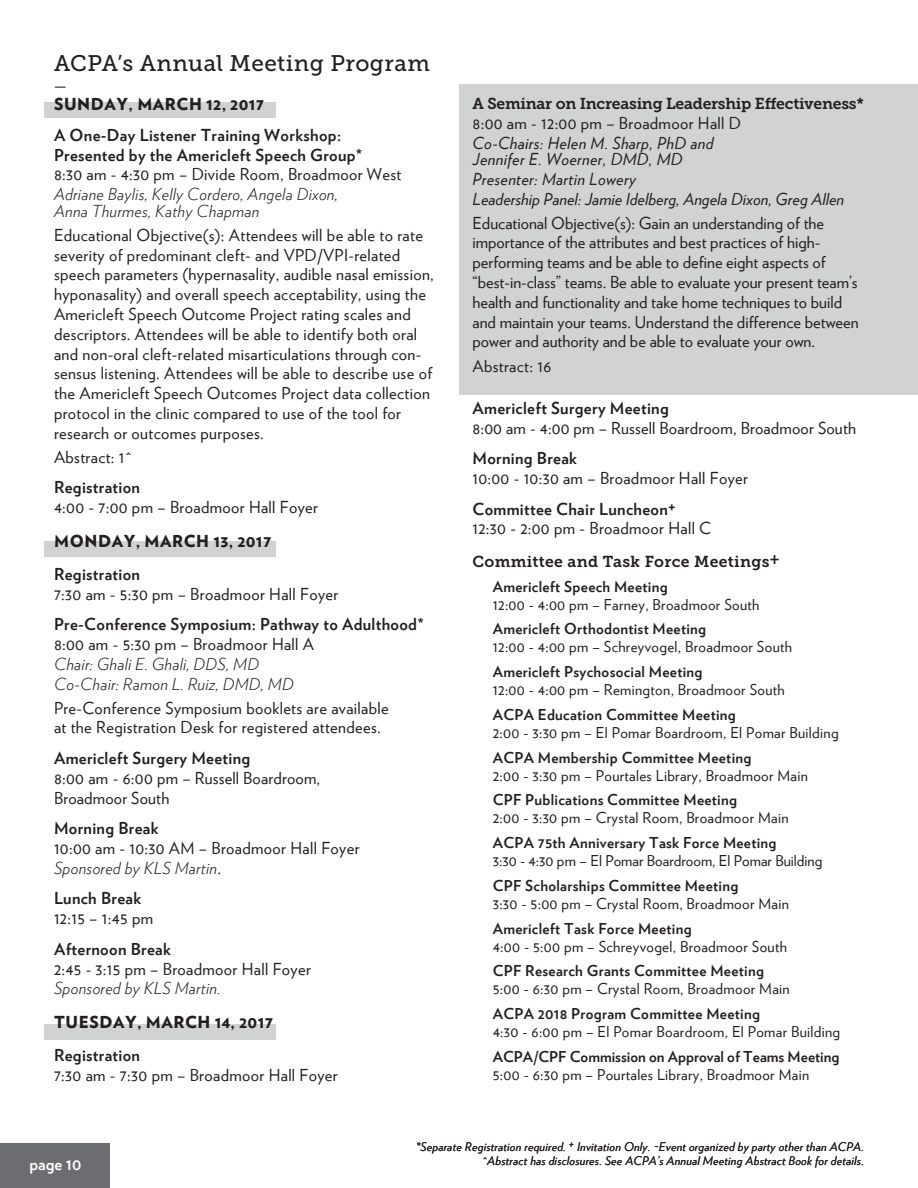
<style>
.page{position:relative;width:918px;height:1188px;background:#fff}
.page>*{position:absolute;margin:0;border:0;box-sizing:border-box;transform-origin:0 0}
.t1{font:22.5px "Museo Slab 500";letter-spacing:.02em;color:#231f20}
.t2{font:16.5px/19.8px "Verlag";letter-spacing:.02em;color:#231f20}
.t3{font:16.5px/19.8px "Verlag";color:#231f20}
.t4{font:700 16.5px/19.8px "Verlag";letter-spacing:.02em;color:#231f20}
.t5{font:italic 300 16.5px/16.5px "Verlag";letter-spacing:.02em;color:#231f20}
.t6{font:italic 16.5px/19.8px "Verlag";color:#231f20}
.t7{font:900 16.5px "Verlag";letter-spacing:.035em;color:#231f20}
.t8{font:italic 16.5px/16.5px "Verlag";letter-spacing:.02em;color:#231f20}
.t9{font:700 16.5px "Verlag";color:#fff}
.t10{font:15.75px "Museo Slab 700";letter-spacing:-.015em;color:#231f20}
.t11{font:15.75px "Museo Slab 700";letter-spacing:.02em;color:#231f20}
.t12{font:15px "Verlag";letter-spacing:.02em;color:#231f20}
.t13{font:700 15px "Verlag";letter-spacing:.02em;color:#231f20}
.t14{font:15px "Verlag";color:#231f20}
.t15{font:700 15px "Verlag";color:#231f20}
.t16{font:italic 12px/14.4px "Verlag";letter-spacing:.02em;color:#231f20;text-align:right}
.s1{font-weight:300;font-style:italic}
</style>
<div class="page">
<div style="left:0;top:1143px;width:110px;height:45px;background:#6c6d70"></div>
<div style="left:44px;top:542px;width:232px;height:15px;background:#d1d2d4"></div>
<div style="left:44px;top:1024px;width:232px;height:16px;background:#d1d2d4"></div>
<div style="left:44px;top:103px;width:232px;height:15px;background:#d1d2d4"></div>
<div style="left:459px;top:85px;width:459px;height:310px;background:#d1d2d4"></div>
<h1 class="t1" style="left:54px;top:51px;width:377px">ACPA’s Annual Meeting Program</h1>
<p class="t2" style="left:54px;top:74px;width:14px">—</p>
<p class="t7" style="left:54px;top:91px;width:211px">SUNDAY, MARCH 12, 2017</p>
<p class="t4" style="left:54px;top:124px;width:310px">A One-Day Listener Training Workshop:<br>Presented by the Americleft Speech Group*</p>
<p class="t2" style="left:54px;top:164px;width:349px">8:30 am - 4:30 pm – Divide Room, Broadmoor West</p>
<p class="t5" style="left:54px;top:185px;width:285px">Adriane Baylis, Kelly Cordero, Angela Dixon,<br>Anna Thurmes, Kathy Chapman</p>
<p class="t2" style="left:54px;top:224px;width:381px">Educational Objective(s): Attendees will be able to rate severity of predominant cleft- and VPD/VPI-related speech parameters (hypernasality, audible nasal emission, hyponasality) and overall speech acceptability, using the Americleft Speech Outcome Project rating scales and descriptors. Attendees will be able to identify both oral and non-oral cleft-related misarticulations through con&shy;sensus listening. Attendees will be able to describe use of the Americleft Speech Outcomes Project data collection protocol in the clinic compared to use of the tool for research or outcomes purposes.</p>
<p class="t2" style="left:54px;top:446px;width:80px">Abstract: 1^</p>
<p class="t4" style="left:54px;top:477px;width:88px">Registration</p>
<p class="t2" style="left:54px;top:497px;width:266px">4:00 - 7:00 pm – Broadmoor Hall Foyer</p>
<p class="t7" style="left:54px;top:527px;width:219px">MONDAY, MARCH 13, 2017</p>
<p class="t4" style="left:54px;top:563px;width:88px">Registration</p>
<p class="t2" style="left:54px;top:583px;width:286px">7:30 am - 5:30 pm – Broadmoor Hall Foyer</p>
<p class="t4" style="left:54px;top:614px;width:371px">Pre-Conference Symposium: Pathway to Adulthood*</p>
<p class="t2" style="left:54px;top:633px;width:262px">8:00 am - 5:30 pm – Broadmoor Hall A</p>
<p class="t5" style="left:54px;top:653px;width:241px;line-height:19.8px">Chair: Ghali E. Ghali, DDS, MD<br>Co-Chair: Ramon L. Ruiz, DMD, MD</p>
<p class="t2" style="left:54px;top:697px;width:336px">Pre-Conference Symposium booklets are available at the Registration Desk for registered attendees.</p>
<p class="t4" style="left:54px;top:747px;width:198px">Americleft Surgery Meeting</p>
<p class="t2" style="left:54px;top:767px;width:268px">8:00 am - 6:00 pm – Russell Boardroom,<br>Broadmoor South</p>
<p class="t4" style="left:54px;top:818px;width:106px">Morning Break</p>
<p class="t2" style="left:54px;top:837px;width:307px">10:00 am - 10:30 AM – Broadmoor Hall Foyer<br><span class="s1">Sponsored by KLS Martin</span>.</p>
<p class="t4" style="left:54px;top:888px;width:89px">Lunch Break</p>
<p class="t2" style="left:54px;top:908px;width:101px">12:15 – 1:45 pm</p>
<p class="t4" style="left:54px;top:938px;width:119px">Afternoon Break</p>
<p class="t2" style="left:54px;top:958px;width:258px">2:45 - 3:15 pm – Broadmoor Hall Foyer</p>
<p class="t5" style="left:54px;top:979px;width:168px">Sponsored by KLS Martin.</p>
<p class="t7" style="left:54px;top:1008px;width:220px">TUESDAY, MARCH 14, 2017</p>
<p class="t4" style="left:54px;top:1044px;width:88px">Registration</p>
<p class="t2" style="left:54px;top:1064px;width:285px">7:30 am - 7:30 pm – Broadmoor Hall Foyer</p>
<p class="t10" style="left:472px;top:95px;width:393px">A Seminar on Increasing Leadership Effectiveness*</p>
<p class="t2" style="left:472px;top:112px;width:270px">8:00 am - 12:00 pm – Broadmoor Hall D</p>
<p class="t8" style="left:472px;top:133px;width:242px">Co-Chairs: Helen M. Sharp, PhD and<br>Jennifer E. Woerner, DMD, MD</p>
<p class="t6" style="left:472px;top:168px;width:373px">Presenter: Martin Lowery<br>Leadership Panel: Jamie Idelberg, Angela Dixon, Greg Allen</p>
<p class="t3" style="left:472px;top:212px;width:388px">Educational Objective(s): Gain an understanding of the importance of the attributes and best practices of high&shy;performing teams and be able to define eight aspects of “best-in-class” teams. Be able to evaluate your present team’s health and functionality and take home techniques to build and maintain your teams. Understand the difference between power and authority and be able to evaluate your own.</p>
<p class="t2" style="left:472px;top:355px;width:80px">Abstract: 16</p>
<p class="t4" style="left:472px;top:397px;width:198px">Americleft Surgery Meeting</p>
<p class="t2" style="left:472px;top:417px;width:385px">8:00 am - 4:00 pm – Russell Boardroom, Broadmoor South</p>
<p class="t4" style="left:472px;top:448px;width:106px">Morning Break</p>
<p class="t2" style="left:472px;top:467px;width:277px">10:00 - 10:30 am – Broadmoor Hall Foyer</p>
<p class="t4" style="left:472px;top:498px;width:205px">Committee Chair Luncheon+</p>
<p class="t2" style="left:472px;top:518px;width:240px">12:30 - 2:00 pm - Broadmoor Hall C</p>
<p class="t11" style="left:472px;top:552px;width:309px">Committee and Task Force Meetings+</p>
<p class="t13" style="left:493px;top:574px;width:176px">Americleft Speech Meeting</p>
<p class="t12" style="left:493px;top:593px;width:268px">12:00 - 4:00 pm – Farney, Broadmoor South</p>
<p class="t13" style="left:493px;top:617px;width:215px">Americleft Orthodontist Meeting</p>
<p class="t12" style="left:493px;top:636px;width:301px">12:00 - 4:00 pm – Schreyvogel, Broadmoor South</p>
<p class="t13" style="left:493px;top:660px;width:211px">Americleft Psychosocial Meeting</p>
<p class="t12" style="left:493px;top:679px;width:294px">12:00 - 4:00 pm – Remington, Broadmoor South</p>
<p class="t13" style="left:493px;top:703px;width:245px">ACPA Education Committee Meeting</p>
<p class="t12" style="left:493px;top:721px;width:347px">2:00 - 3:30 pm – El Pomar Boardroom, El Pomar Building</p>
<p class="t13" style="left:493px;top:745px;width:260px">ACPA Membership Committee Meeting</p>
<p class="t12" style="left:493px;top:764px;width:317px">2:00 - 3:30 pm – Pourtales Library, Broadmoor Main</p>
<p class="t13" style="left:493px;top:788px;width:246px">CPF Publications Committee Meeting</p>
<p class="t12" style="left:493px;top:807px;width:297px">2:00 - 3:30 pm – Crystal Room, Broadmoor Main</p>
<p class="t13" style="left:493px;top:831px;width:285px">ACPA 75th Anniversary Task Force Meeting</p>
<p class="t14" style="left:493px;top:850px;width:331px">3:30 - 4:30 pm – El Pomar Boardroom, El Pomar Building</p>
<p class="t13" style="left:493px;top:874px;width:247px">CPF Scholarships Committee Meeting</p>
<p class="t12" style="left:493px;top:892px;width:298px">3:30 - 5:00 pm – Crystal Room, Broadmoor Main</p>
<p class="t13" style="left:493px;top:916px;width:200px">Americleft Task Force Meeting</p>
<p class="t12" style="left:493px;top:935px;width:296px">4:00 - 5:00 pm – Schreyvogel, Broadmoor South</p>
<p class="t13" style="left:493px;top:959px;width:273px">CPF Research Grants Committee Meeting</p>
<p class="t12" style="left:493px;top:978px;width:299px">5:00 - 6:30 pm – Crystal Room, Broadmoor Main</p>
<p class="t13" style="left:493px;top:1002px;width:269px">ACPA 2018 Program Committee Meeting</p>
<p class="t12" style="left:493px;top:1021px;width:349px">4:30 - 6:00 pm – El Pomar Boardroom, El Pomar Building</p>
<p class="t15" style="left:493px;top:1045px;width:348px">ACPA/CPF Commission on Approval of Teams Meeting</p>
<p class="t12" style="left:493px;top:1063px;width:318px">5:00 - 6:30 pm – Pourtales Library, Broadmoor Main</p>
<p class="t9" style="left:29px;top:1151px;width:53px">page 10</p>
<p class="t16" style="left:416px;top:1139px;width:450px">*Separate Registration required. + Invitation Only. ~Event organized by party other than ACPA. ^Abstract has disclosures. See ACPA’s Annual Meeting Abstract Book for details.</p>
</div>
